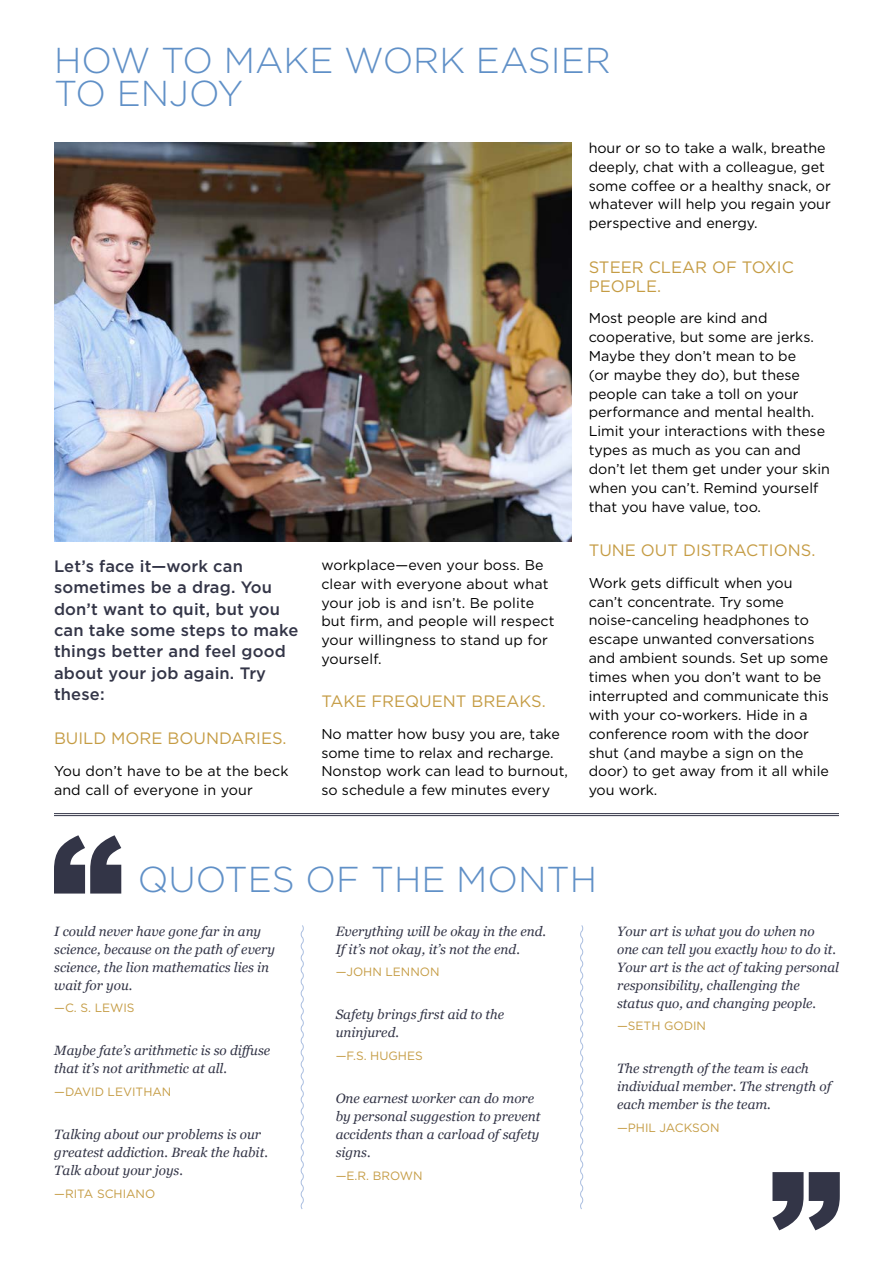
<style>
.page{position:relative;width:893px;height:1263px;background:#fff}
.page>*{position:absolute;margin:0;border:0;box-sizing:border-box;transform-origin:0 0}
.H1_style_-_content{font:300 36px/33px "Gotham HTF";color:#6090c7}
.Bold_intro_to_body_c{font:500 16.5px/21.3px "Gotham HTF";letter-spacing:.01em;color:#333547}
.H2_style_-_content{font:16.5px/18.9px "Gotham HTF";color:#c59c44}
.Body_copy{font:14.25px/18.9px "Gotham HTF";color:#000}
.Quotes_-_body_copy{font:italic 13.5px/18px "Georgia";color:#333547}
.Body_copy-2{font:12px "Gotham HTF";color:#c59c44}
</style>
<div class="page">
<hr style="left:54px;top:815px;width:785px;height:1px;background:#333547">
<hr style="left:54px;top:813px;width:785px;height:1px;background:#333547">
<svg style="left:54px;top:835px;width:67px;height:58px"></svg>
<svg style="left:772px;top:1172px;width:68px;height:58px"></svg>
<svg style="left:300px;top:925px;width:4px;height:284px"></svg>
<svg style="left:580px;top:925px;width:4px;height:284px"></svg>
<img style="left:54px;top:143px;width:518px;height:398px">
<p class="H1_style_-_content" style="left:54px;top:43px;width:558px">HOW TO MAKE WORK EASIER<br>TO ENJOY</p>
<p class="Bold_intro_to_body_c" style="left:54px;top:555px;width:246px">Let’s face it—work can sometimes be a drag. You don’t want to quit, but you can take some steps to make things better and feel good about your job again. Try these:</p>
<p class="H2_style_-_content" style="left:54px;top:729px;width:234px">BUILD MORE BOUNDARIES.</p>
<p class="Body_copy" style="left:54px;top:761px;width:236px">You don’t have to be at the beck and call of everyone in your</p>
<p class="Body_copy" style="left:321px;top:555px;width:235px">workplace—even your boss. Be clear with everyone about what your job is and isn’t. Be polite but firm, and people will respect your willingness to stand up for yourself.</p>
<p class="H2_style_-_content" style="left:321px;top:692px;width:226px">TAKE FREQUENT BREAKS.</p>
<p class="Body_copy" style="left:321px;top:724px;width:248px">No matter how busy you are, take some time to relax and recharge.<br>Nonstop work can lead to burnout, so schedule a few minutes every</p>
<p class="Body_copy" style="left:589px;top:138px;width:244px">hour or so to take a walk, breathe deeply, chat with a colleague, get some coffee or a healthy snack, or whatever will help you regain your perspective and energy.</p>
<p class="H2_style_-_content" style="left:589px;top:257px;width:207px">STEER CLEAR OF TOXIC<br>PEOPLE.</p>
<p class="Body_copy" style="left:589px;top:308px;width:243px">Most people are kind and cooperative, but some are jerks.<br>Maybe they don’t mean to be<br>(or maybe they do), but these people can take a toll on your performance and mental health.<br>Limit your interactions with these types as much as you can and don’t let them get under your skin when you can’t. Remind yourself that you have value, too.</p>
<p class="H2_style_-_content" style="left:589px;top:541px;width:228px">TUNE OUT DISTRACTIONS.</p>
<p class="Body_copy" style="left:589px;top:573px;width:242px">Work gets difficult when you can’t concentrate. Try some noise-canceling headphones to escape unwanted conversations and ambient sounds. Set up some times when you don’t want to be interrupted and communicate this with your co-workers. Hide in a conference room with the door shut (and maybe a sign on the door) to get away from it all while you work.</p>
<p class="H1_style_-_content" style="left:138px;top:862px;width:461px">QUOTES OF THE MONTH</p>
<p class="Quotes_-_body_copy" style="left:54px;top:922px;width:222px">I could never have gone far in any science, because on the path of every science, the lion mathematics lies in wait for you.</p>
<p class="Body_copy-2" style="left:54px;top:1001px;width:82px">—C. S. LEWIS</p>
<p class="Quotes_-_body_copy" style="left:54px;top:1042px;width:217px">Maybe fate’s arithmetic is so diffuse that it’s not arithmetic at all.</p>
<p class="Body_copy-2" style="left:54px;top:1085px;width:119px">—DAVID LEVITHAN</p>
<p class="Quotes_-_body_copy" style="left:54px;top:1126px;width:215px">Talking about our problems is our greatest addiction. Break the habit.<br>Talk about your joys.</p>
<p class="Body_copy-2" style="left:54px;top:1186px;width:103px">—RITA SCHIANO</p>
<p class="Quotes_-_body_copy" style="left:336px;top:922px;width:212px">Everything will be okay in the end.<br>If it’s not okay, it’s not the end.</p>
<p class="Body_copy-2" style="left:336px;top:965px;width:105px">—JOHN LENNON</p>
<p class="Quotes_-_body_copy" style="left:336px;top:1006px;width:170px">Safety brings first aid to the uninjured.</p>
<p class="Body_copy-2" style="left:336px;top:1049px;width:89px">—F.S. HUGHES</p>
<p class="Quotes_-_body_copy" style="left:336px;top:1090px;width:206px">One earnest worker can do more by personal suggestion to prevent accidents than a carload of safety signs.</p>
<p class="Body_copy-2" style="left:336px;top:1168px;width:88px">—E.R. BROWN</p>
<p class="Quotes_-_body_copy" style="left:617px;top:922px;width:223px">Your art is what you do when no one can tell you exactly how to do it.<br>Your art is the act of taking personal responsibility, challenging the status quo, and changing people.</p>
<p class="Body_copy-2" style="left:617px;top:1019px;width:90px">—SETH GODIN</p>
<p class="Quotes_-_body_copy" style="left:617px;top:1060px;width:216px">The strength of the team is each individual member. The strength of each member is the team.</p>
<p class="Body_copy-2" style="left:617px;top:1121px;width:104px">—PHIL JACKSON</p>
</div>
